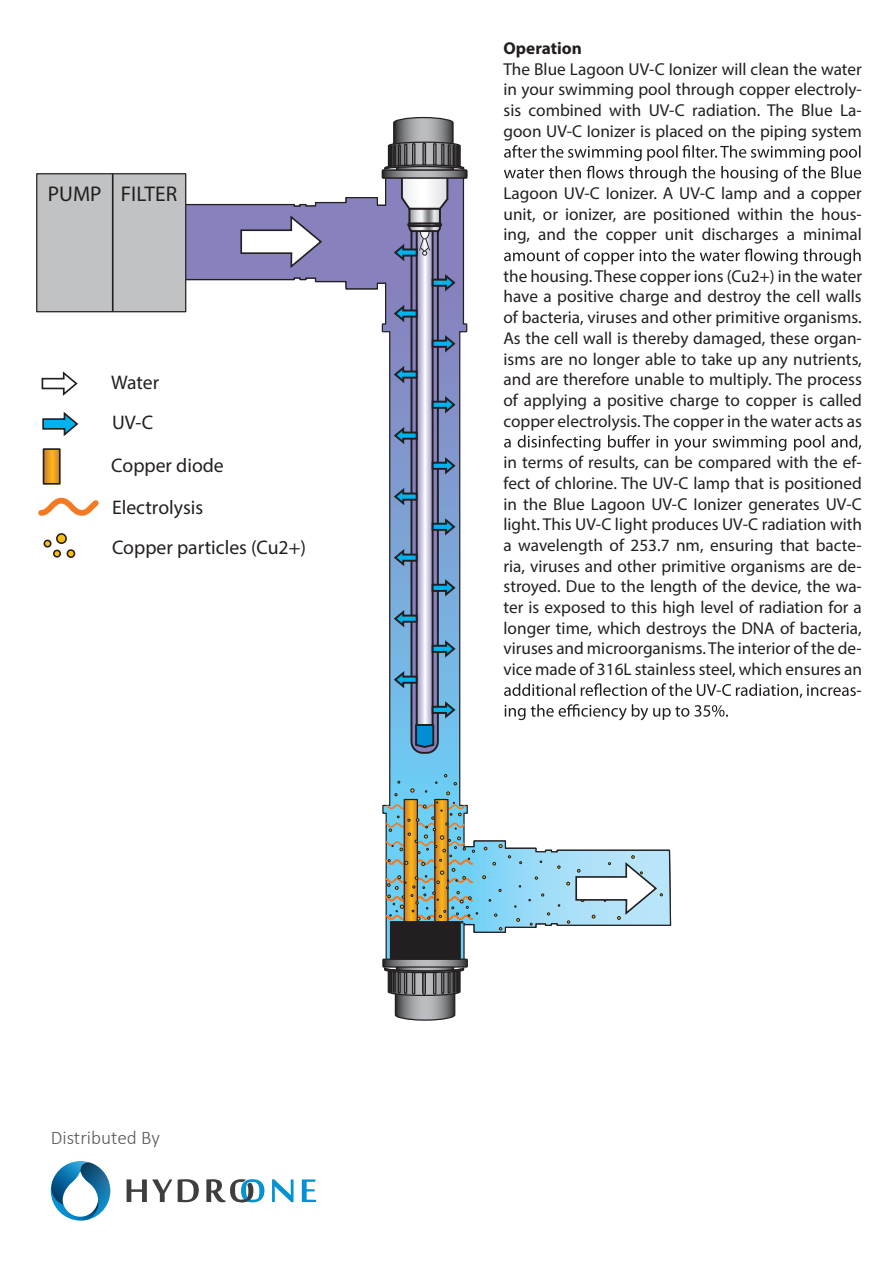
<style>
.page{position:relative;width:893px;height:1263px;background:#fff}
.page>*{position:absolute;margin:0;border:0;box-sizing:border-box;transform-origin:0 0}
.t1{font:21.3px "Myriad Pro";color:#231f20}
.t2{font:19.65px/40.2px "Myriad Pro";color:#231f20}
.t3{font:300 19.2px "Calibri";color:#57585a}
.t4{font:17.25px/20.7px "Myriad Pro";color:#231f20;text-align:justify}
.t5{font:700 17.25px "Myriad Pro";color:#231f20}
</style>
<div class="page">
<svg style="left:180px;top:170px;width:462px;height:788px"></svg>
<svg style="left:411px;top:217px;width:27px;height:536px"></svg>
<div style="left:410px;top:216px;width:29px;height:538px;border:2px solid #231f20;border-radius:11px"></div>
<svg style="left:417px;top:220px;width:16px;height:524px"></svg>
<div style="left:416px;top:219px;width:18px;height:525px;border:2px solid #231f20;border-radius:8px"></div>
<div style="left:382px;top:958px;width:86px;height:10px;border:1px solid #231f20"></div>
<svg style="left:383px;top:959px;width:84px;height:62px"></svg>
<div style="left:37px;top:174px;width:149px;height:138px;background:#c1c2c4"></div>
<div style="left:36px;top:173px;width:150px;height:139px;border:1px solid #231f20"></div>
<svg style="left:42px;top:412px;width:37px;height:25px"></svg>
<div style="left:390px;top:921px;width:71px;height:38px;background:#231f20;border:1px solid #231f20"></div>
<svg style="left:431px;top:334px;width:26px;height:20px"></svg>
<svg style="left:392px;top:303px;width:27px;height:20px"></svg>
<svg style="left:431px;top:395px;width:26px;height:20px"></svg>
<svg style="left:392px;top:364px;width:27px;height:20px"></svg>
<svg style="left:431px;top:456px;width:26px;height:20px"></svg>
<svg style="left:392px;top:425px;width:27px;height:20px"></svg>
<svg style="left:431px;top:517px;width:26px;height:20px"></svg>
<svg style="left:392px;top:486px;width:27px;height:20px"></svg>
<svg style="left:431px;top:578px;width:26px;height:20px"></svg>
<svg style="left:392px;top:547px;width:27px;height:20px"></svg>
<svg style="left:431px;top:639px;width:26px;height:21px"></svg>
<svg style="left:392px;top:608px;width:27px;height:20px"></svg>
<svg style="left:414px;top:700px;width:43px;height:49px;background:#5e93b9"></svg>
<svg style="left:392px;top:669px;width:27px;height:20px"></svg>
<div style="left:434px;top:799px;width:15px;height:123px;border:1px solid #231f20"></div>
<div style="left:404px;top:799px;width:14px;height:123px;border:1px solid #231f20"></div>
<svg style="left:446px;top:792px;width:4px;height:3px"></svg>
<svg style="left:410px;top:788px;width:4px;height:4px"></svg>
<svg style="left:180px;top:117px;width:287px;height:176px"></svg>
<svg style="left:384px;top:802px;width:287px;height:131px"></svg>
<svg style="left:41px;top:371px;width:37px;height:25px"></svg>
<div style="left:57px;top:534px;width:9px;height:9px;background:#fdbc12;border-radius:50%"></div>
<div style="left:56px;top:533px;width:11px;height:11px;border:2px solid #231f20;border-radius:50%"></div>
<div style="left:67px;top:550px;width:7px;height:7px;background:#fdbc12;border-radius:50%"></div>
<div style="left:67px;top:549px;width:8px;height:9px;border:2px solid #231f20;border-radius:50%"></div>
<div style="left:44px;top:540px;width:7px;height:7px;background:#fdbc12;border-radius:50%"></div>
<div style="left:44px;top:540px;width:8px;height:8px;border:2px solid #231f20;border-radius:50%"></div>
<div style="left:54px;top:550px;width:6px;height:7px;background:#fdbc12;border-radius:50%"></div>
<div style="left:53px;top:550px;width:8px;height:8px;border:2px solid #231f20;border-radius:50%"></div>
<svg style="left:38px;top:497px;width:61px;height:19px"></svg>
<svg style="left:46px;top:451px;width:12px;height:31px"></svg>
<div style="left:43px;top:448px;width:18px;height:37px;border:2px solid #231f20"></div>
<hr style="left:112px;top:174px;width:2px;height:138px;background:#231f20">
<svg style="left:504px;top:145px;width:357px;height:37px"></svg>
<svg style="left:504px;top:249px;width:357px;height:16px"></svg>
<svg style="left:504px;top:435px;width:357px;height:16px"></svg>
<svg style="left:504px;top:683px;width:352px;height:15px"></svg>
<svg style="left:505px;top:704px;width:223px;height:16px"></svg>
<svg style="left:127px;top:1179px;width:45px;height:23px"></svg>
<svg style="left:178px;top:1179px;width:21px;height:23px"></svg>
<svg style="left:272px;top:1179px;width:22px;height:23px"></svg>
<svg style="left:302px;top:1179px;width:14px;height:23px"></svg>
<svg style="left:206px;top:1179px;width:58px;height:23px"></svg>
<svg style="left:51px;top:1161px;width:59px;height:59px"></svg>
<p class="t1" style="left:48px;top:180px;width:55px">PUMP</p>
<p class="t1" style="left:121px;top:181px;width:58px">FILTER</p>
<p class="t2" style="left:111px;top:362px;width:50px">Water<br>UV-C</p>
<p class="t2" style="left:111px;top:445px;width:114px">Copper diode</p>
<p class="t2" style="left:112px;top:487px;width:196px">Electrolysis<br>Copper particles (Cu2+)</p>
<p class="t3" style="left:51px;top:1126px;width:111px">Distributed By</p>
<p class="t5" style="left:503px;top:37px;width:80px">Operation</p>
<p class="t4" style="left:503px;top:58px;width:360px">The Blue Lagoon UV-C Ionizer will clean the water in your swimming pool through copper electroly&shy;sis combined with UV-C radiation. The Blue La&shy;goon UV-C Ionizer is placed on the piping system</p>
<p class="t4" style="left:503px;top:183px;width:360px">Lagoon UV-C Ionizer. A UV-C lamp and a copper unit, or ionizer, are positioned within the hous&shy;ing, and the copper unit discharges a minimal</p>
<p class="t4" style="left:503px;top:265px;width:360px">the housing. These copper ions (Cu2+) in the water have a positive charge and destroy the cell walls of bacteria, viruses and other primitive organisms.<br>As the cell wall is thereby damaged, these organ&shy;isms are no longer able to take up any nutrients, and are therefore unable to multiply. The process of applying a positive charge to copper is called copper electrolysis. The copper in the water acts as</p>
<p class="t4" style="left:503px;top:452px;width:360px;text-align:right">in terms of results, can be compared with the ef&shy;fect of chlorine. The UV-C lamp that is positioned in the Blue Lagoon UV-C Ionizer generates UV-C light. This UV-C light produces UV-C radiation with a wavelength of 253.7 nm, ensuring that bacte&shy;ria, viruses and other primitive organisms are de&shy;stroyed. Due to the length of the device, the wa&shy;ter is exposed to this high level of radiation for a longer time, which destroys the DNA of bacteria, viruses and microorganisms. The interior of the de&shy;vice made of 316L stainless steel, which ensures an -</p>
</div>
